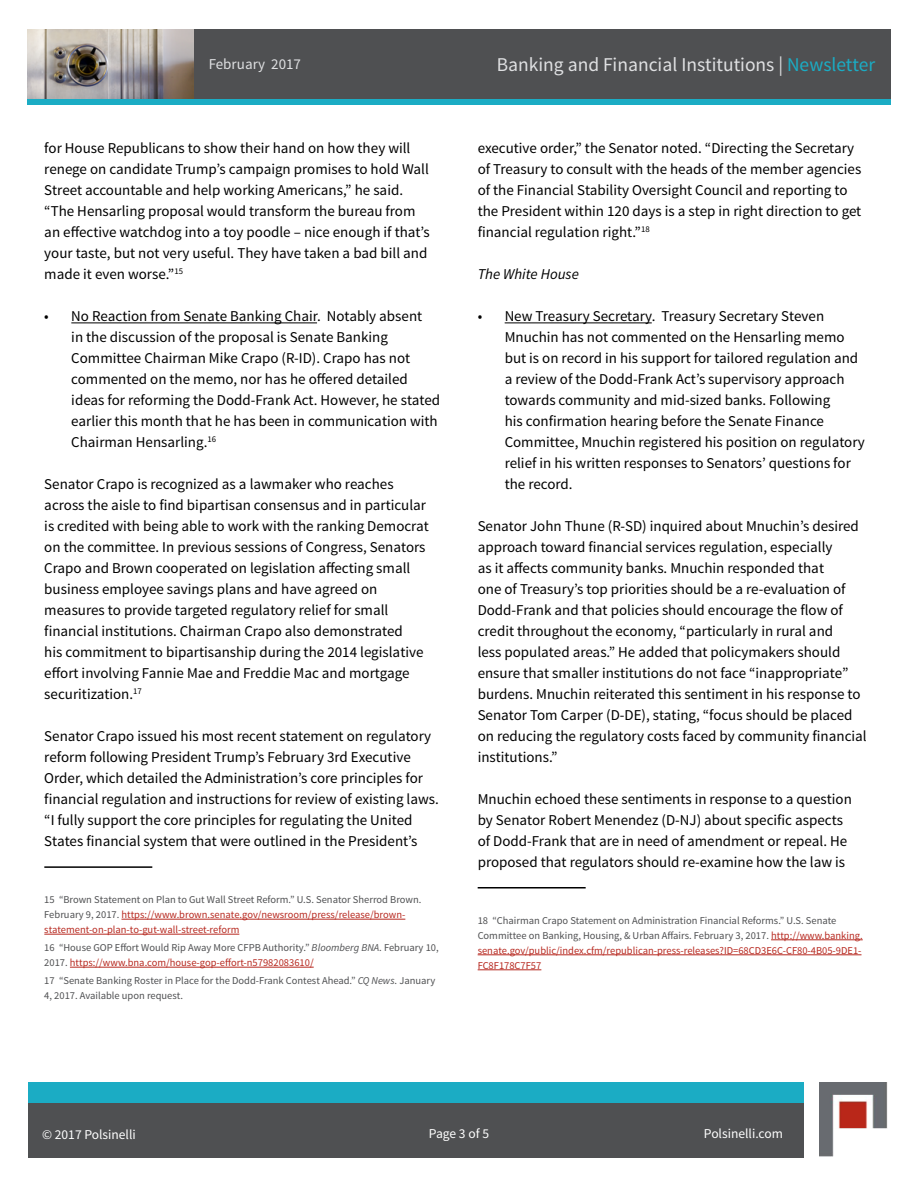
<style>
.page{position:relative;width:918px;height:1188px;background:#fff}
.page>*{position:absolute;margin:0;border:0;box-sizing:border-box;transform-origin:0 0}
.t1{font:19.5px "Source Sans Pro";color:#dfe0e2}
.t2{font:15px/21px "Source Sans Pro";color:#000}
.t3{font:italic 15px "Source Sans Pro";color:#000}
.t4{font:15px "Source Sans Pro";color:#dfe0e2}
.t5{font:13.5px "Source Sans Pro";color:#fff}
.t6{font:10.5px/15px "Source Sans Pro";color:#4f5052}
.t7{font:10.5px/15px "Source Sans Pro";color:#b72920}
.s1{color:#1bacc4}
.s2{color:#4f5052}
.s3{font-style:italic}
.s4{color:#b72920}
</style>
<div class="page">
<img style="left:820px;top:1082px;width:67px;height:75px">
<div style="left:835px;top:1129px;width:79px;height:48px;background:#fff"></div>
<div style="left:28px;top:1082px;width:776px;height:23px;background:#1bacc4"></div>
<div style="left:28px;top:1104px;width:776px;height:54px;background:#4f5052"></div>
<div style="left:193px;top:29px;width:698px;height:70px;background:#4f5052"></div>
<hr style="left:505px;top:323px;width:147px;height:1px;background:#000">
<hr style="left:478px;top:887px;width:108px;height:2px;background:#000">
<hr style="left:771px;top:940px;width:92px;height:1px;background:#b72920">
<hr style="left:478px;top:955px;width:384px;height:1px;background:#b72920">
<hr style="left:478px;top:970px;width:63px;height:1px;background:#b72920">
<hr style="left:71px;top:323px;width:246px;height:1px;background:#000">
<hr style="left:44px;top:866px;width:108px;height:2px;background:#000">
<hr style="left:122px;top:919px;width:283px;height:1px;background:#b72920">
<hr style="left:44px;top:934px;width:195px;height:1px;background:#b72920">
<hr style="left:70px;top:967px;width:244px;height:1px;background:#b72920">
<img style="left:27px;top:29px;width:166px;height:70px">
<div style="left:27px;top:99px;width:864px;height:5px;background:#1bacc4"></div>
<p class="t4" style="left:209px;top:55px;width:94px">February 2017</p>
<h1 class="t1" style="left:497px;top:52px;width:380px">Banking and Financial Institutions | <span class="s1">Newsletter</span></h1>
<p class="t2" style="left:44px;top:138px;width:387px">for House Republicans to show their hand on how they will renege on candidate Trump’s campaign promises to hold Wall Street accountable and help working Americans,” he said. “The Hensarling proposal would transform the bureau from an effective watchdog into a toy poodle – nice enough if that’s your taste, but not very useful. They have taken a bad bill and made it even worse.”<sup>15</sup></p>
<p class="t2" style="left:71px;top:306px;width:370px;text-indent:-27px">• No Reaction from Senate Banking Chair. Notably absent<br>in the discussion of the proposal is Senate Banking Committee Chairman Mike Crapo (R-ID). Crapo has not commented on the memo, nor has he offered detailed ideas for reforming the Dodd-Frank Act. However, he stated earlier this month that he has been in communication with Chairman Hensarling.<sup>16</sup></p>
<p class="t2" style="left:44px;top:474px;width:386px">Senator Crapo is recognized as a lawmaker who reaches across the aisle to find bipartisan consensus and in particular is credited with being able to work with the ranking Democrat on the committee. In previous sessions of Congress, Senators Crapo and Brown cooperated on legislation affecting small business employee savings plans and have agreed on measures to provide targeted regulatory relief for small financial institutions. Chairman Crapo also demonstrated<br>his commitment to bipartisanship during the 2014 legislative effort involving Fannie Mae and Freddie Mac and mortgage securitization.<sup>17</sup></p>
<p class="t2" style="left:44px;top:726px;width:396px">Senator Crapo issued his most recent statement on regulatory reform following President Trump’s February 3rd Executive Order, which detailed the Administration’s core principles for financial regulation and instructions for review of existing laws. “I fully support the core principles for regulating the United States financial system that were outlined in the President’s</p>
<p class="t7" style="left:44px;top:892px;width:379px"><span class="s2">15 “Brown Statement on Plan to Gut Wall Street Reform.” U.S. Senator Sherrod Brown.<br>February 9, 2017.</span> https://www.brown.senate.gov/newsroom/press/release/brown&shy;statement-on-plan-to-gut-wall-street-reform</p>
<p class="t6" style="left:44px;top:940px;width:396px">16 “House GOP Effort Would Rip Away More CFPB Authority.” <span class="s3">Bloomberg BNA</span>. February 10,<br>2017. <span class="s4">https://www.bna.com/house-gop-effort-n57982083610/</span></p>
<p class="t6" style="left:44px;top:973px;width:392px">17 “Senate Banking Roster in Place for the Dodd-Frank Contest Ahead.” <span class="s3">CQ News</span>. January<br>4, 2017. Available upon request.</p>
<p class="t2" style="left:478px;top:138px;width:385px">executive order,” the Senator noted. “Directing the Secretary of Treasury to consult with the heads of the member agencies of the Financial Stability Oversight Council and reporting to the President within 120 days is a step in right direction to get financial regulation right.”<sup>18</sup></p>
<p class="t3" style="left:478px;top:265px;width:103px">The White House</p>
<p class="t2" style="left:505px;top:306px;width:362px;text-indent:-27px">• New Treasury Secretary. Treasury Secretary Steven Mnuchin has not commented on the Hensarling memo but is on record in his support for tailored regulation and a review of the Dodd-Frank Act’s supervisory approach towards community and mid-sized banks. Following<br>his confirmation hearing before the Senate Finance Committee, Mnuchin registered his position on regulatory relief in his written responses to Senators’ questions for the record.</p>
<p class="t2" style="left:478px;top:516px;width:391px">Senator John Thune (R-SD) inquired about Mnuchin’s desired approach toward financial services regulation, especially<br>as it affects community banks. Mnuchin responded that<br>one of Treasury’s top priorities should be a re-evaluation of Dodd-Frank and that policies should encourage the flow of credit throughout the economy, “particularly in rural and<br>less populated areas.” He added that policymakers should ensure that smaller institutions do not face “inappropriate” burdens. Mnuchin reiterated this sentiment in his response to Senator Tom Carper (D-DE), stating, “focus should be placed on reducing the regulatory costs faced by community financial institutions.”</p>
<p class="t2" style="left:478px;top:789px;width:376px">Mnuchin echoed these sentiments in response to a question by Senator Robert Menendez (D-NJ) about specific aspects of Dodd-Frank that are in need of amendment or repeal. He proposed that regulators should re-examine how the law is</p>
<p class="t6" style="left:478px;top:913px;width:387px">18 “Chairman Crapo Statement on Administration Financial Reforms.” U.S. Senate Committee on Banking, Housing, &amp; Urban Affairs. February 3, 2017. <span class="s4">http://www.banking. senate.gov/public/index.cfm/republican-press-releases?ID=68CD3E6C-CF80-4B05-9DE1- FC8F178C7F57</span></p>
<p class="t5" style="left:429px;top:1125px;width:62px">Page 3 of 5</p>
<p class="t5" style="left:42px;top:1126px;width:95px">© 2017 Polsinelli</p>
<p class="t5" style="left:704px;top:1125px;width:81px">Polsinelli.com</p>
</div>
